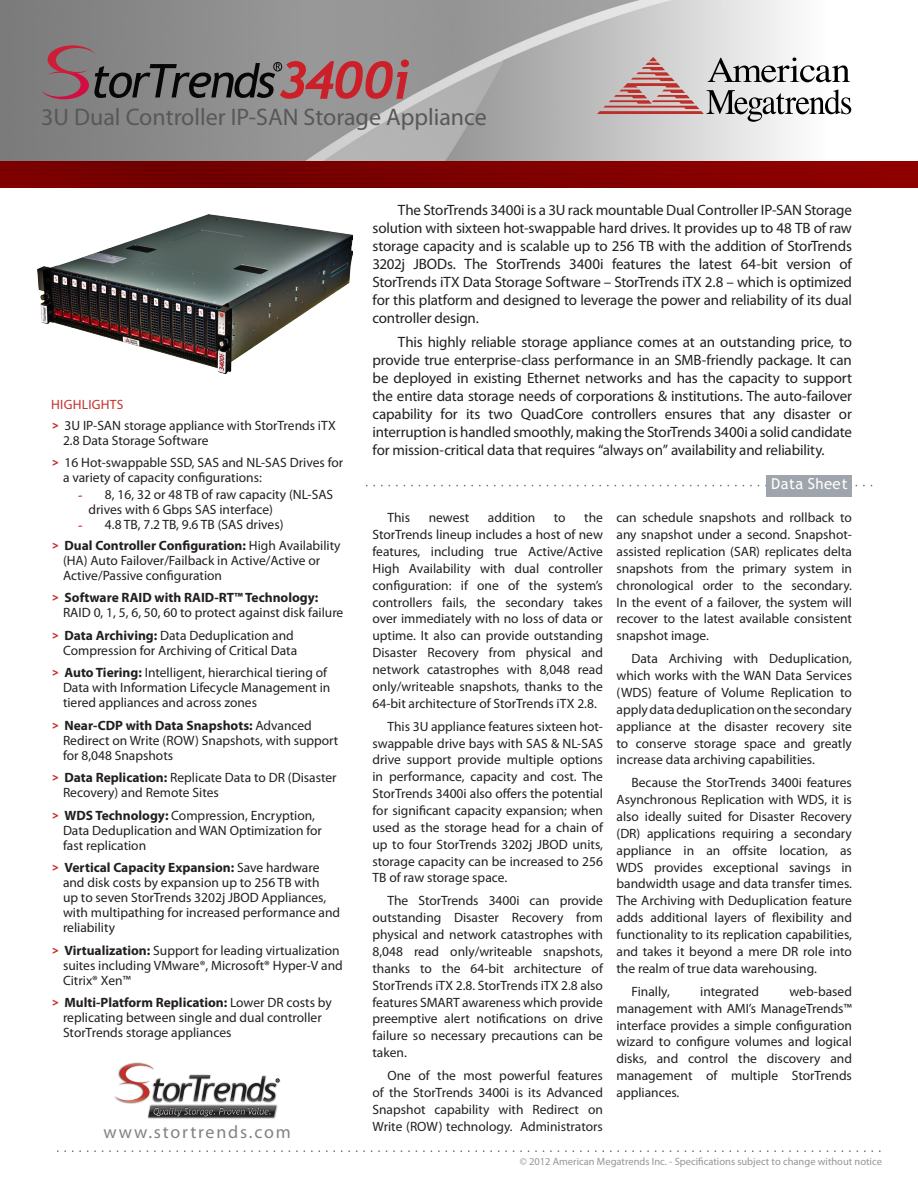
<style>
.page{position:relative;width:918px;height:1188px;background:#fff}
.page>*{position:absolute;margin:0;border:0;box-sizing:border-box;transform-origin:0 0}
.Sub-header{font:24px "Myriad Pro";color:#57585a}
.Features{font:18px "Myriad Pro";letter-spacing:.1em;color:#808285}
.t1{font:15px/18px "Myriad Pro";letter-spacing:-.01em;color:#231f20;text-align:justify}
.t2{font:15px "Trebuchet MS";letter-spacing:.025em;color:#fff}
.t3{font:13.5px/16.8px "Myriad Pro";color:#231f20}
.Highlights{font:13.5px "Myriad Pro";letter-spacing:.02em;color:#c8302c}
.t4{font:10.5px "Myriad Pro";color:#939598}
.s1{font-family:"Trebuchet MS";font-weight:700;color:#c8302c}
.s2{font-family:"Adobe Garamond Pro";font-weight:700;color:#c8302c}
.s3{font-weight:700}
</style>
<div class="page">
<svg style="left:57px;top:1150px;width:823px;height:2px"></svg>
<img style="left:0;top:0;width:918px;height:188px">
<svg style="left:29px;top:18px;width:863px;height:2px;background:#b0b0b0"></svg>
<img style="left:38px;top:215px;width:314px;height:159px">
<svg style="left:41px;top:45px;width:368px;height:54px;background:#886f71"></svg>
<svg style="left:597px;top:57px;width:254px;height:65px"></svg>
<svg style="left:366px;top:485px;width:506px;height:1px"></svg>
<div style="left:767px;top:475px;width:85px;height:21px;background:#9ea5ac"></div>
<img style="left:147px;top:1117px;width:129px;height:2px">
<img style="left:152px;top:1117px;width:120px;height:1px">
<svg style="left:115px;top:1063px;width:164px;height:54px"></svg>
<p class="Sub-header" style="left:41px;top:102px;width:447px">3U Dual Controller IP-SAN Storage Appliance</p>
<p class="Highlights" style="left:51px;top:396px;width:74px">HIGHLIGHTS</p>
<p class="t3" style="left:63px;top:417px;width:274px;line-height:15px;text-indent:-12px"><span class="s1">&gt;</span> 3U IP-SAN storage appliance with StorTrends iTX<br>2.8 Data Storage Software</p>
<p class="t3" style="left:63px;top:455px;width:282px;line-height:15px;text-indent:-12px"><span class="s1">&gt;</span> 16 Hot-swappable SSD, SAS and NL-SAS Drives for a variety of capacity configurations:</p>
<p class="t3" style="left:89px;top:486px;width:246px;line-height:15px;text-indent:-11px"><span class="s2">-</span> 8, 16, 32 or 48 TB of raw capacity (NL-SAS drives with 6 Gbps SAS interface)</p>
<p class="t3" style="left:78px;top:515px;width:207px"><span class="s2">-</span> 4.8 TB, 7.2 TB, 9.6 TB (SAS drives)</p>
<p class="t3" style="left:63px;top:537px;width:279px;line-height:15px;text-indent:-12px"><span class="s1">&gt;</span> <span class="s3">Dual Controller Configuration:</span> High Availability (HA) Auto Failover/Failback in Active/Active or<br>Active/Passive configuration</p>
<p class="t3" style="left:63px;top:590px;width:282px;line-height:15px;text-indent:-12px"><span class="s1">&gt;</span> <span class="s3">Software RAID with RAID-RT™ Technology:<br></span>RAID 0, 1, 5, 6, 50, 60 to protect against disk failure</p>
<p class="t3" style="left:51px;top:627px;width:248px;line-height:15px;text-align:right"><span class="s1">&gt;</span> <span class="s3">Data Archiving:</span> Data Deduplication and<br>Compression for Archiving of Critical Data</p>
<p class="t3" style="left:63px;top:665px;width:269px;line-height:15px;text-indent:-12px"><span class="s1">&gt;</span> <span class="s3">Auto Tiering:</span> Intelligent, hierarchical tiering of<br>Data with Information Lifecycle Management in tiered appliances and across zones</p>
<p class="t3" style="left:63px;top:717px;width:277px;line-height:15px;text-indent:-12px"><span class="s1">&gt;</span> <span class="s3">Near-CDP with Data Snapshots:</span> Advanced<br>Redirect on Write (ROW) Snapshots, with support for 8,048 Snapshots</p>
<p class="t3" style="left:63px;top:770px;width:275px;line-height:15px;text-indent:-12px"><span class="s1">&gt;</span> <span class="s3">Data Replication:</span> Replicate Data to DR (Disaster<br>Recovery) and Remote Sites</p>
<p class="t3" style="left:63px;top:807px;width:260px;line-height:15px;text-indent:-12px"><span class="s1">&gt;</span> <span class="s3">WDS Technology:</span> Compression, Encryption,<br>Data Deduplication and WAN Optimization for fast replication</p>
<p class="t3" style="left:63px;top:860px;width:279px;line-height:15px;text-indent:-12px"><span class="s1">&gt;</span> <span class="s3">Vertical Capacity Expansion:</span> Save hardware and disk costs by expansion up to 256 TB with<br>up to seven StorTrends 3202j JBOD Appliances, with multipathing for increased performance and reliability</p>
<p class="t3" style="left:63px;top:942px;width:281px;line-height:15px;text-indent:-12px"><span class="s1">&gt;</span> <span class="s3">Virtualization:</span> Support for leading virtualization suites including VMware®, Microsoft® Hyper-V and<br>Citrix® Xen™</p>
<p class="t3" style="left:63px;top:995px;width:270px;line-height:15px;text-indent:-12px"><span class="s1">&gt;</span> <span class="s3">Multi-Platform Replication:</span> Lower DR costs by replicating between single and dual controller<br>StorTrends storage appliances</p>
<p class="Features" style="left:104px;top:1120px;width:189px">www.stortrends.com</p>
<p class="t1" style="left:372px;top:201px;width:481px;text-indent:26px">The StorTrends 3400i is a 3U rack mountable Dual Controller IP-SAN Storage solution with sixteen hot-swappable hard drives. It provides up to 48 TB of raw storage capacity and is scalable up to 256 TB with the addition of StorTrends 3202j JBODs. The StorTrends 3400i features the latest 64-bit version of StorTrends iTX Data Storage Software – StorTrends iTX 2.8 – which is optimized for this platform and designed to leverage the power and reliability of its dual controller design.</p>
<p class="t1" style="left:372px;top:333px;width:481px;text-indent:26px">This highly reliable storage appliance comes at an outstanding price, to provide true enterprise-class performance in an SMB-friendly package. It can be deployed in existing Ethernet networks and has the capacity to support the entire data storage needs of corporations &amp; institutions. The auto-failover capability for its two QuadCore controllers ensures that any disaster or interruption is handled smoothly, making the StorTrends 3400i a solid candidate for mission-critical data that requires “always on” availability and reliability.</p>
<p class="t3" style="left:372px;top:509px;width:232px;text-align:justify;text-indent:212px">the StorTrends lineup includes a host of new features, including true Active/Active High Availability with dual controller configuration: if one of the system’s controllers fails, the secondary takes over immediately with no loss of data or uptime. It also can provide outstanding Disaster Recovery from physical and network catastrophes with 8,048 read only/writeable snapshots, thanks to the 64-bit architecture of StorTrends iTX 2.8.</p>
<p class="t3" style="left:372px;top:717px;width:232px;text-align:justify;text-indent:15px">This 3U appliance features sixteen hot&shy;swappable drive bays with SAS &amp; NL-SAS drive support provide multiple options in performance, capacity and cost. The StorTrends 3400i also offers the potential for significant capacity expansion; when used as the storage head for a chain of up to four StorTrends 3202j JBOD units, storage capacity can be increased to 256<br>TB of raw storage space.</p>
<p class="t3" style="left:372px;top:892px;width:232px;text-align:justify;text-indent:15px">The StorTrends 3400i can provide outstanding Disaster Recovery from physical and network catastrophes with 8,048 read only/writeable snapshots, thanks to the 64-bit architecture of StorTrends iTX 2.8. StorTrends iTX 2.8 also features SMART awareness which provide preemptive alert notifications on drive failure so necessary precautions can be taken.</p>
<p class="t3" style="left:372px;top:1067px;width:232px;text-align:justify;text-indent:15px">One of the most powerful features of the StorTrends 3400i is its Advanced Snapshot capability with Redirect on Write (ROW) technology. Administrators</p>
<p class="t3" style="left:387px;top:509px;width:24px">This</p>
<p class="t3" style="left:429px;top:509px;width:42px">newest</p>
<p class="t3" style="left:488px;top:509px;width:49px">addition</p>
<p class="t3" style="left:554px;top:509px;width:13px">to</p>
<p class="t2" style="left:771px;top:475px;width:78px">Data Sheet</p>
<p class="t3" style="left:616px;top:509px;width:237px;text-align:justify">can schedule snapshots and rollback to any snapshot under a second. Snapshot&shy;assisted replication (SAR) replicates delta snapshots from the primary system in chronological order to the secondary.<br>In the event of a failover, the system will recover to the latest available consistent snapshot image.</p>
<p class="t3" style="left:616px;top:650px;width:237px;text-align:justify;text-indent:15px">Data Archiving with Deduplication, which works with the WAN Data Services (WDS) feature of Volume Replication to apply data deduplication on the secondary appliance at the disaster recovery site to conserve storage space and greatly increase data archiving capabilities.</p>
<p class="t3" style="left:616px;top:774px;width:237px;text-align:justify;text-indent:15px">Because the StorTrends 3400i features Asynchronous Replication with WDS, it is also ideally suited for Disaster Recovery (DR) applications requiring a secondary appliance in an offsite location, as WDS provides exceptional savings in bandwidth usage and data transfer times.<br>The Archiving with Deduplication feature adds additional layers of flexibility and functionality to its replication capabilities, and takes it beyond a mere DR role into the realm of true data warehousing.</p>
<p class="t3" style="left:632px;top:983px;width:40px">Finally,</p>
<p class="t3" style="left:700px;top:983px;width:60px">integrated</p>
<p class="t3" style="left:616px;top:983px;width:237px;text-align:justify;text-indent:173px">web-based management with AMI’s ManageTrends™ interface provides a simple configuration wizard to configure volumes and logical disks, and control the discovery and management of multiple StorTrends appliances.</p>
<p class="t4" style="left:520px;top:1155px;width:364px">© 2012 American Megatrends Inc. - Specifications subject to change without notice</p>
</div>
